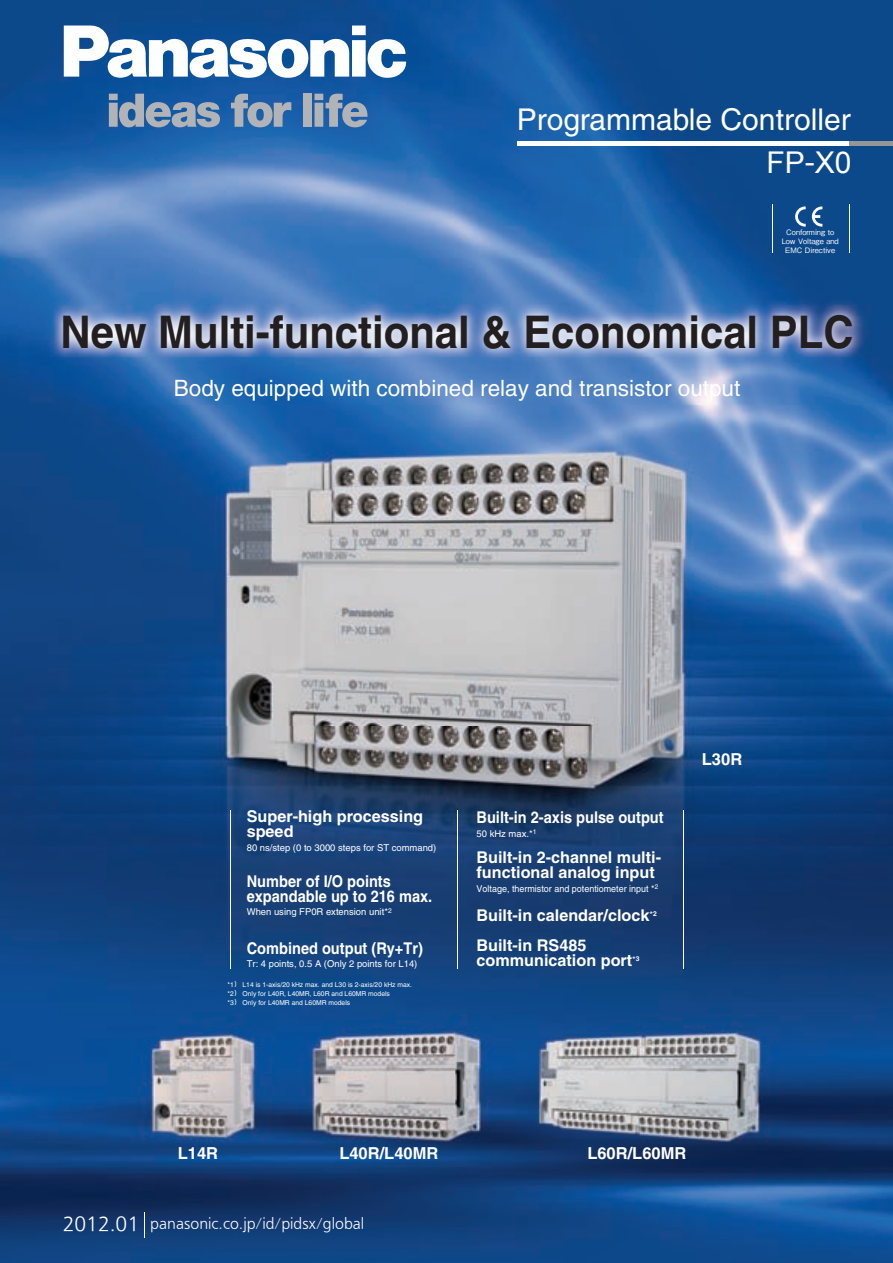
<style>
.page{position:relative;width:893px;height:1263px;background:#fff}
.page>*{position:absolute;margin:0;border:0;box-sizing:border-box;transform-origin:0 0}
.t1{font:700 45px "Helvetica";color:#231f20;scale:.93 1}
.t2{font:30px "Helvetica";color:#fff}
.t3{font:30px "Arial";color:#fff}
.t4{font:22.5px "Helvetica";color:#fff}
.t5{font:700 16.5px "Helvetica";color:#fff}
.t6{font:700 16.2px/15px "Helvetica";color:#fff}
.t7{font:700 16.2px/15px "Helvetica";color:#fff;scale:.9 1}
.t8{font:13.5px "PUD Sans serif R";color:#fff}
.t9{font:9.45px "Helvetica";color:#fff}
.t10{font:9.45px "Helvetica";color:#fff;scale:.95 1}
.t11{font:7.35px/8.7px "Gothic BBB Pro Medium 90 msp RKSJ H";color:#fff;text-align:center}
.t12{font:6.75px/9px "Helvetica";color:#fff}
.s1{font-family:"H Yb 2 gj GBK EUC H"}
.s2{font-weight:400;font-size:9.45px}
.s3{font-size:18px}
</style>
<div class="page">
<img style="left:0;top:0;width:893px;height:1263px">
<hr style="left:517px;top:142px;width:332px;height:4px;background:#fff">
<hr style="left:849px;top:142px;width:44px;height:4px;background:#939598">
<svg style="left:144px;top:1212px;width:1px;height:25px"></svg>
<svg style="left:64px;top:26px;width:342px;height:52px"></svg>
<svg style="left:109px;top:94px;width:111px;height:33px;background:#6e8cae"></svg>
<svg style="left:231px;top:94px;width:60px;height:33px;background:#6b8bb0"></svg>
<div style="left:303px;top:94px;width:9px;height:33px;background:#b2b3b7"></div>
<svg style="left:314px;top:94px;width:54px;height:33px;background:#718fb0"></svg>
<img style="left:7px;top:258px;width:886px;height:147px">
<hr style="left:230px;top:810px;width:1px;height:158px;background:#fff">
<hr style="left:457px;top:810px;width:1px;height:158px;background:#fff">
<hr style="left:684px;top:810px;width:1px;height:158px;background:#fff">
<svg style="left:795px;top:206px;width:11px;height:21px"></svg>
<svg style="left:812px;top:206px;width:10px;height:21px"></svg>
<hr style="left:849px;top:204px;width:1px;height:49px;background:#fff">
<hr style="left:772px;top:204px;width:1px;height:49px;background:#fff">
<p class="t2" style="left:517px;top:109px;width:335px">Programmable Controller</p>
<p class="t3" style="left:767px;top:146px;width:87px">FP-X0</p>
<p class="t11" style="left:782px;top:229px;width:59px">Conforming to<br>Low Voltage and<br>EMC Directive</p>
<p class="t1" style="left:61px;top:315px;width:854px">New Multi-functional &amp; Economical PLC</p>
<p class="t4" style="left:174px;top:380px;width:568px">Body equipped with combined relay and transistor output</p>
<p class="t6" style="left:247px;top:811px;width:178px">Super-high processing speed</p>
<p class="t9" style="left:247px;top:844px;width:191px">80 ns/step (0 to 3000 steps for ST command)</p>
<p class="t7" style="left:247px;top:875px;width:208px">Number of I/O points expandable up to 216 max.</p>
<p class="t9" style="left:247px;top:908px;width:147px">When using FP0R extension unit*<sup>2</sup></p>
<p class="t7" style="left:247px;top:942px;width:197px">Combined output (Ry+Tr)</p>
<p class="t9" style="left:247px;top:960px;width:172px">Tr: 4 points, 0.5 A (Only 2 points for L14)</p>
<p class="t12" style="left:228px;top:981px;width:186px">*1<span class="s1">）</span> L14 is 1-axis/20 kHz max. and L30 is 2-axis/20 kHz max. *2<span class="s1">）</span> Only for L40R, L40MR, L60R and L60MR models<br>*3<span class="s1">）</span> Only for L40MR and L60MR models</p>
<p class="t7" style="left:477px;top:812px;width:209px">Built-in 2-axis pulse output</p>
<p class="t9" style="left:477px;top:830px;width:61px">50 kHz max.*<sup>1</sup></p>
<p class="t6" style="left:477px;top:851px;width:186px">Built-in 2-channel multi&shy;functional analog input</p>
<p class="t10" style="left:477px;top:885px;width:193px">Voltage, thermistor and potentiometer input *<sup>2</sup></p>
<p class="t6" style="left:477px;top:902px;width:182px;line-height:29.8px">Built-in calendar/clock<span class="s2">*</span><sup>2<br></sup>Built-in RS485</p>
<p class="t6" style="left:477px;top:954px;width:165px">communication port<span class="s2">*</span><sup>3</sup></p>
<p class="t5" style="left:702px;top:753px;width:42px">L30R</p>
<p class="t5" style="left:178px;top:1147px;width:42px">L14R</p>
<p class="t5" style="left:339px;top:1147px;width:101px">L40R/L40MR</p>
<p class="t5" style="left:587px;top:1147px;width:101px">L60R/L60MR</p>
<p class="t8" style="left:63px;top:1216px;width:303px"><span class="s3">2012.01</span> panasonic.co.jp/id/pidsx/global</p>
</div>
